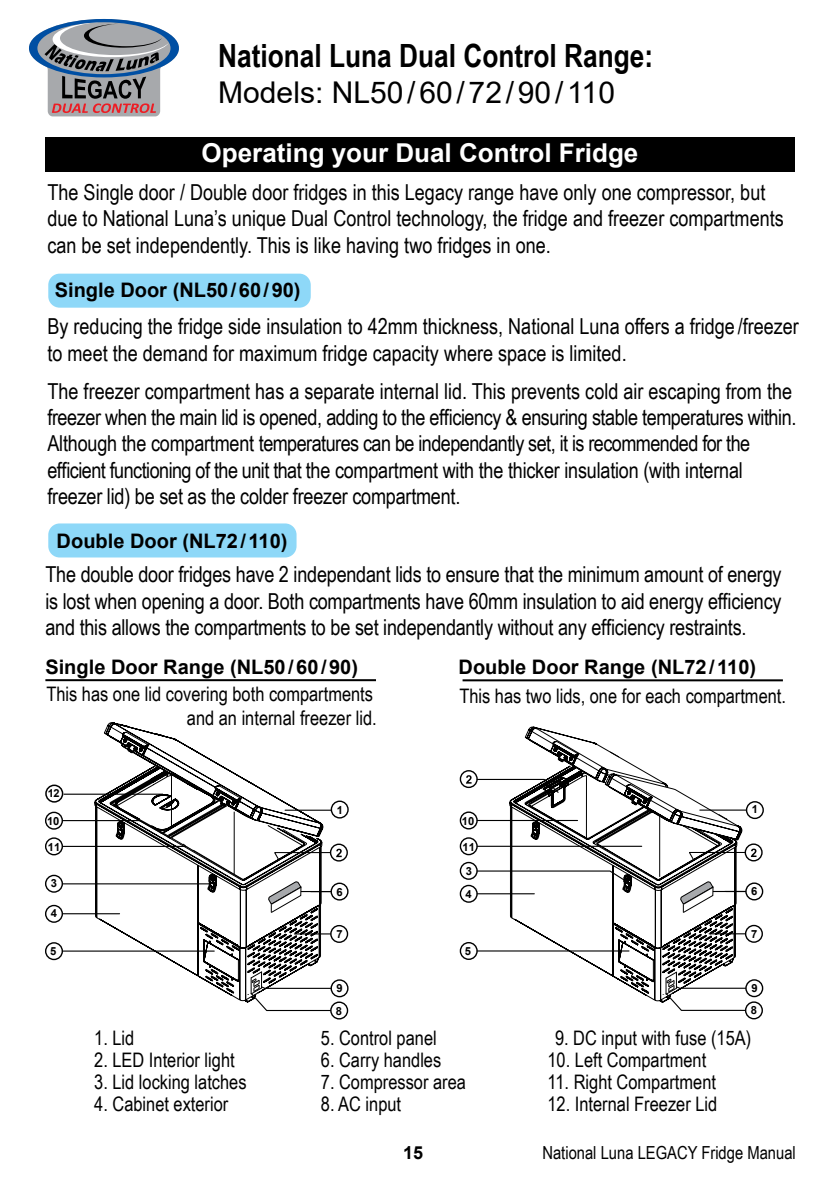
<style>
.page{position:relative;width:840px;height:1191px;background:#fff}
.page>*{position:absolute;margin:0;border:0;box-sizing:border-box;transform-origin:0 0}
.t1{font:700 32px "Arial Narrow";color:#000}
.t2{font:30px "Arial";color:#000}
.t3{font:700 26px "Arial";color:#fff}
.t4{font:22px/26.4px "Arial Narrow";color:#000}
.t5{font:20px "Arial Narrow";color:#000}
.t6{font:700 20px "Arial";color:#000}
.t7{font:18px "Arial Narrow";color:#000}
.t8{font:700 18px "Arial";color:#000}
.t9{font:11.8px "Arial";color:#000;scale:.9 1}
.t10{font:700 11.2px/22.4px "Arial";color:#000}
.t11{font:700 11px "Arial";color:#000}
.t12{font:9.8px "Arial";color:#000;scale:.9 1}
</style>
<div class="page">
<svg style="left:29px;top:19px;width:75px;height:97px"></svg>
<hr style="left:45px;top:679px;width:331px;height:2px;background:#000">
<div style="left:48px;top:274px;width:262px;height:34px;background:#8ed8f8;border-radius:11px"></div>
<hr style="left:462px;top:679px;width:320px;height:2px;background:#000">
<div style="left:48px;top:523px;width:248px;height:34px;background:#8ed8f8;border-radius:11px"></div>
<div style="left:45px;top:137px;width:749px;height:34px;background:#000"></div>
<svg style="left:459px;top:770px;width:19px;height:190px"></svg>
<div style="left:459px;top:837px;width:18px;height:18px;border:1px solid #000;border-radius:50%"></div>
<svg style="left:476px;top:778px;width:37px;height:174px"></svg>
<svg style="left:45px;top:811px;width:16px;height:150px"></svg>
<svg style="left:104px;top:18px;width:219px;height:753px"></svg>
<div style="left:45px;top:837px;width:18px;height:18px;border:1px solid #000;border-radius:50%"></div>
<svg style="left:61px;top:809px;width:38px;height:148px"></svg>
<hr style="left:63px;top:793px;width:100px;height:1px;background:#000">
<div style="left:45px;top:784px;width:18px;height:18px;border:2px solid #000;border-radius:50%"></div>
<svg style="left:99px;top:771px;width:250px;height:248px"></svg>
<svg style="left:513px;top:728px;width:250px;height:292px"></svg>
<h1 class="t1" style="left:218px;top:32px;width:436px">National Luna Dual Control Range:</h1>
<h2 class="t2" style="left:218px;top:72px;width:398px">Models: NL50/60/72/90/110</h2>
<p class="t9" style="left:276px;top:46px;width:32px">White</p>
<p class="t3" style="left:201px;top:134px;width:438px">Operating your Dual Control Fridge</p>
<p class="t4" style="left:47px;top:178px;width:737px">The Single door / Double door fridges in this Legacy range have only one compressor, but due to National Luna’s unique Dual Control technology, the fridge and freezer compartments can be set independently. This is like having two fridges in one.</p>
<p class="t12" style="left:29px;top:236px;width:113px">on translucent blue &amp; red.</p>
<p class="t6" style="left:55px;top:276px;width:247px">Single Door (NL50/60/90)</p>
<p class="t4" style="left:47px;top:313px;width:752px">By reducing the fridge side insulation to 42mm thickness, National Luna offers a fridge /freezer to meet the demand for maximum fridge capacity where space is limited.</p>
<p class="t4" style="left:47px;top:377px;width:750px">The freezer compartment has a separate internal lid. This prevents cold air escaping from the freezer when the main lid is opened, adding to the efficiency &amp; ensuring stable temperatures within.<br>Although the compartment temperatures can be independantly set, it is recommended for the efficient functioning of the unit that the compartment with the thicker insulation (with internal freezer lid) be set as the colder freezer compartment.</p>
<p class="t6" style="left:57px;top:526px;width:232px">Double Door (NL72/110)</p>
<p class="t4" style="left:45px;top:560px;width:737px;text-align:justify">The double door fridges have 2 independant lids to ensure that the minimum amount of energy is lost when opening a door. Both compartments have 60mm insulation to aid energy efficiency and this allows the compartments to be set independantly without any efficiency restraints.</p>
<p class="t6" style="left:45px;top:652px;width:314px">Single Door Range (NL50/60/90)</p>
<p class="t6" style="left:458px;top:652px;width:299px">Double Door Range (NL72/110)</p>
<p class="t5" style="left:46px;top:679px;width:328px">This has one lid covering both compartments</p>
<p class="t5" style="left:459px;top:681px;width:328px">This has two lids, one for each compartment.</p>
<p class="t5" style="left:187px;top:703px;width:191px">and an internal freezer lid.</p>
<p class="t11" style="left:48px;top:785px;width:13px">12</p>
<p class="t10" style="left:47px;top:809px;width:14px">10</p>
<p class="t10" style="left:48px;top:835px;width:14px">11</p>
<p class="t10" style="left:51px;top:872px;width:8px">3</p>
<p class="t10" style="left:51px;top:902px;width:8px">4</p>
<p class="t10" style="left:50px;top:940px;width:8px">5</p>
<p class="t5" style="left:94px;top:1023px;width:42px">1. Lid</p>
<p class="t5" style="left:94px;top:1045px;width:142px">2. LED Interior light</p>
<p class="t5" style="left:94px;top:1067px;width:154px">3. Lid locking latches</p>
<p class="t5" style="left:94px;top:1089px;width:135px">4. Cabinet exterior</p>
<p class="t10" style="left:337px;top:798px;width:8px">1</p>
<p class="t10" style="left:336px;top:880px;width:8px">6</p>
<p class="t10" style="left:336px;top:923px;width:8px">7</p>
<p class="t10" style="left:336px;top:977px;width:8px">9</p>
<p class="t10" style="left:336px;top:999px;width:8px">8</p>
<p class="t10" style="left:461px;top:809px;width:14px">10</p>
<p class="t10" style="left:462px;top:835px;width:14px">11</p>
<p class="t10" style="left:465px;top:860px;width:8px">3<br>4</p>
<p class="t10" style="left:464px;top:940px;width:8px">5</p>
<p class="t5" style="left:321px;top:1023px;width:117px">5. Control panel</p>
<p class="t5" style="left:321px;top:1045px;width:122px">6. Carry handles</p>
<p class="t5" style="left:321px;top:1067px;width:146px">7. Compressor area</p>
<p class="t5" style="left:321px;top:1089px;width:82px">8. AC input</p>
<p class="t10" style="left:751px;top:798px;width:8px">1</p>
<p class="t10" style="left:750px;top:880px;width:8px">6</p>
<p class="t10" style="left:750px;top:923px;width:8px">7</p>
<p class="t10" style="left:750px;top:977px;width:8px">9</p>
<p class="t10" style="left:750px;top:999px;width:8px">8</p>
<p class="t5" style="left:554px;top:1023px;width:197px">9. DC input with fuse (15A)</p>
<p class="t5" style="left:547px;top:1045px;width:160px">10. Left Compartment</p>
<p class="t5" style="left:547px;top:1067px;width:170px">11. Right Compartment</p>
<p class="t5" style="left:547px;top:1089px;width:171px">12. Internal Freezer Lid</p>
<p class="t8" style="left:403px;top:1139px;width:22px">15</p>
<p class="t7" style="left:542px;top:1139px;width:255px">National Luna LEGACY Fridge Manual</p>
</div>
